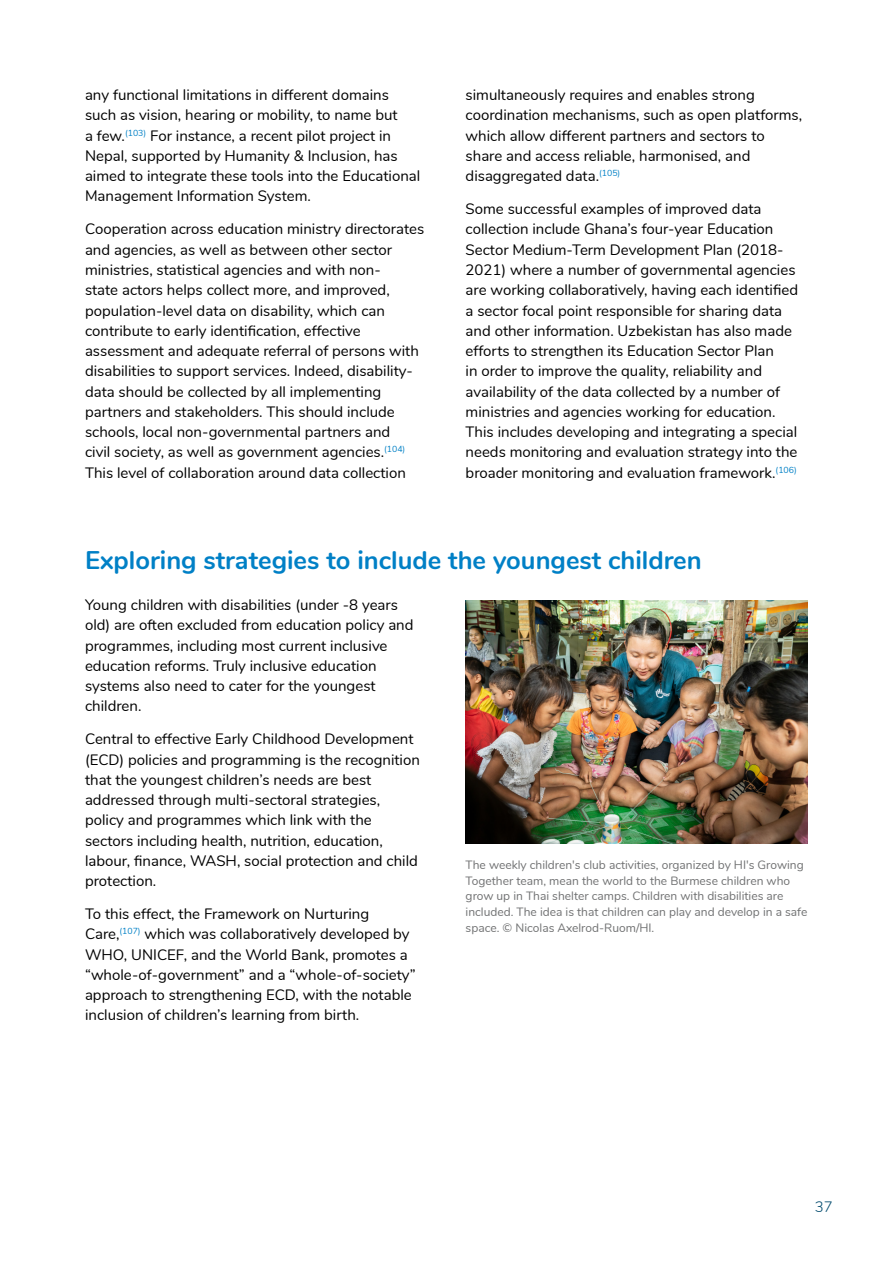
<style>
.page{position:relative;width:893px;height:1263px;background:#fff}
.page>*{position:absolute;margin:0;border:0;box-sizing:border-box;transform-origin:0 0}
.titre_n2{font:700 25.5px "Nunito";color:#0080c6}
.text{font:15px/20.2px "Nunito";color:#000}
.t1{font:300 15px "Nunito";color:#004a6d}
.t2{font:12px/15.8px "Nunito";color:#707172}
</style>
<div class="page">
<img style="left:466px;top:600px;width:342px;height:243px">
<p class="text" style="left:85px;top:84px;width:337px">any functional limitations in different domains such as vision, hearing or mobility, to name but<br>a few.<sup>(103)</sup> For instance, a recent pilot project in Nepal, supported by Humanity &amp; Inclusion, has aimed to integrate these tools into the Educational Management Information System.</p>
<p class="text" style="left:85px;top:218px;width:341px">Cooperation across education ministry directorates and agencies, as well as between other sector ministries, statistical agencies and with non-<br>state actors helps collect more, and improved, population-level data on disability, which can contribute to early identification, effective assessment and adequate referral of persons with disabilities to support services. Indeed, disability&shy;data should be collected by all implementing partners and stakeholders. This should include schools, local non-governmental partners and<br>civil society, as well as government agencies.<sup>(104)<br></sup>This level of collaboration around data collection</p>
<p class="text" style="left:466px;top:84px;width:338px">simultaneously requires and enables strong coordination mechanisms, such as open platforms, which allow different partners and sectors to share and access reliable, harmonised, and disaggregated data.<sup>(105)</sup></p>
<p class="text" style="left:466px;top:198px;width:334px">Some successful examples of improved data collection include Ghana’s four-year Education Sector Medium-Term Development Plan (2018- 2021) where a number of governmental agencies are working collaboratively, having each identified a sector focal point responsible for sharing data and other information. Uzbekistan has also made efforts to strengthen its Education Sector Plan<br>in order to improve the quality, reliability and availability of the data collected by a number of ministries and agencies working for education.<br>This includes developing and integrating a special needs monitoring and evaluation strategy into the broader monitoring and evaluation framework.<sup>(106)</sup></p>
<h2 class="titre_n2" style="left:85px;top:541px;width:618px">Exploring strategies to include the youngest children</h2>
<p class="text" style="left:85px;top:594px;width:330px">Young children with disabilities (under -8 years old) are often excluded from education policy and programmes, including most current inclusive education reforms. Truly inclusive education systems also need to cater for the youngest children.</p>
<p class="text" style="left:85px;top:728px;width:336px">Central to effective Early Childhood Development (ECD) policies and programming is the recognition that the youngest children’s needs are best addressed through multi-sectoral strategies, policy and programmes which link with the sectors including health, nutrition, education, labour, finance, WASH, social protection and child protection.</p>
<p class="text" style="left:85px;top:903px;width:332px">To this effect, the Framework on Nurturing Care,<sup>(107)</sup> which was collaboratively developed by WHO, UNICEF, and the World Bank, promotes a “whole-of-government” and a “whole-of-society” approach to strengthening ECD, with the notable inclusion of children’s learning from birth.</p>
<p class="t2" style="left:466px;top:856px;width:343px">The weekly children's club activities, organized by HI's Growing Together team, mean the world to the Burmese children who grow up in Thai shelter camps. Children with disabilities are included. The idea is that children can play and develop in a safe space. © Nicolas Axelrod-Ruom/HI.</p>
<p class="t1" style="left:815px;top:1195px;width:19px">37</p>
</div>
